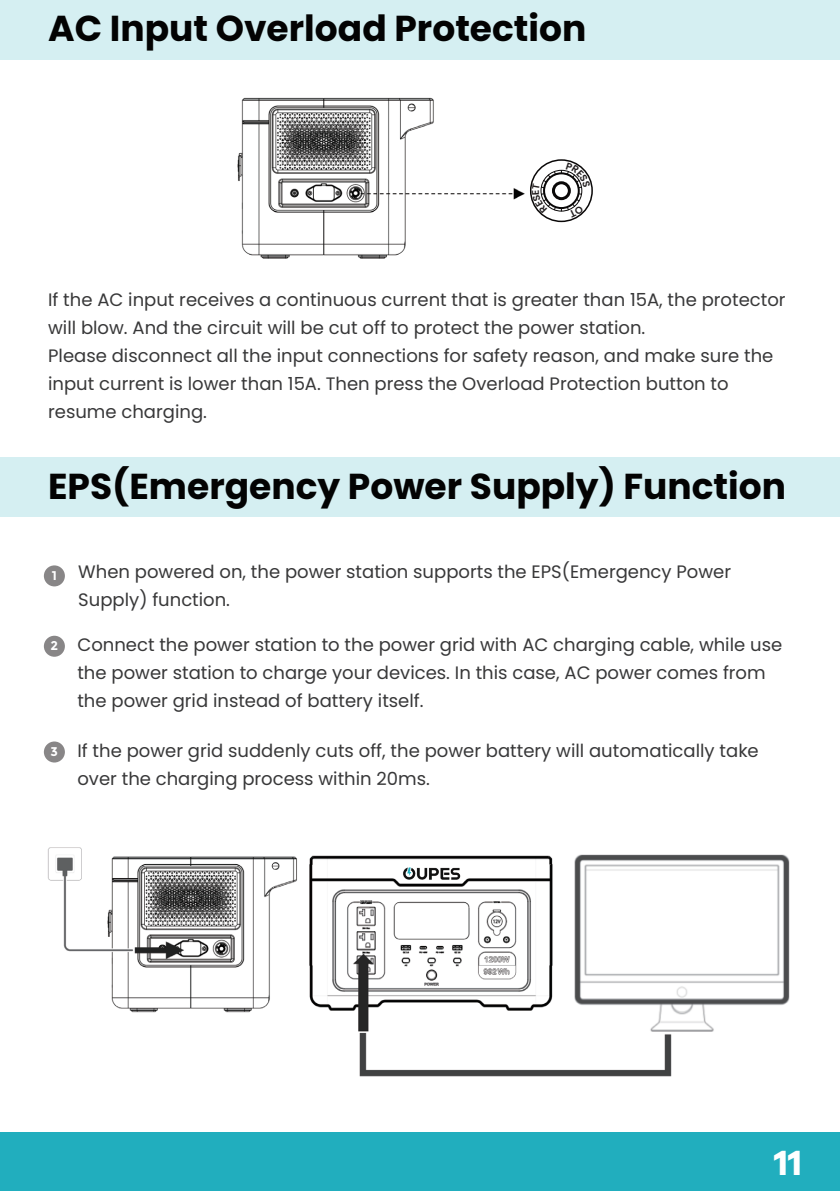
<style>
.page{position:relative;width:840px;height:1191px;background:#fff}
.page>*{position:absolute;margin:0;border:0;box-sizing:border-box;transform-origin:0 0}
.t1{font:700 36px "Poppins";color:#030303}
.t2{font:700 36px "Galano Grotesque DEMO";color:#fff}
.t3{font:18px/28px "Poppins";color:#383839}
.t4{font:700 12.6px "Montserrat";color:#fff}
</style>
<div class="page">
<img style="left:47px;top:847px;width:743px;height:230px">
<img style="left:395px;top:855px;width:69px;height:35px">
<div style="left:0;top:1132px;width:839px;height:59px;background:#21aebe"></div>
<div style="left:0;top:458px;width:839px;height:59px;background:#d5eff2"></div>
<div style="left:0;top:0;width:839px;height:59px;background:#d5eff2"></div>
<div style="left:44px;top:565px;width:21px;height:21px;background:#888687;border-radius:50%"></div>
<div style="left:44px;top:636px;width:21px;height:21px;background:#888687;border-radius:50%"></div>
<div style="left:44px;top:741px;width:21px;height:21px;background:#888687;border-radius:50%"></div>
<img style="left:237px;top:97px;width:288px;height:162px">
<div style="left:529px;top:159px;width:63px;height:63px;border:2px solid #0a0808;border-radius:50%"></div>
<svg style="left:531px;top:162px;width:59px;height:56px"></svg>
<h1 class="t1" style="left:48px;top:7px;width:539px">AC Input Overload Protection</h1>
<p class="t3" style="left:48px;top:286px;width:738px">If the AC input receives a continuous current that is greater than 15A, the protector will blow. And the circuit will be cut off to protect the power station.<br>Please disconnect all the input connections for safety reason, and make sure the input current is lower than 15A. Then press the Overload Protection button to resume charging.</p>
<h1 class="t1" style="left:48px;top:465px;width:739px">EPS(Emergency Power Supply) Function</h1>
<p class="t4" style="left:52px;top:568px;width:7px">1</p>
<p class="t4" style="left:51px;top:638px;width:9px">2</p>
<p class="t4" style="left:51px;top:744px;width:9px">3</p>
<p class="t3" style="left:78px;top:558px;width:654px">When powered on, the power station supports the EPS(Emergency Power<br>Supply) function.</p>
<p class="t3" style="left:77px;top:630px;width:706px">Connect the power station to the power grid with AC charging cable, while use the power station to charge your devices. In this case, AC power comes from the power grid instead of battery itself.</p>
<p class="t3" style="left:77px;top:736px;width:682px">If the power grid suddenly cuts off, the power battery will automatically take over the charging process within 20ms.</p>
<h1 class="t2" style="left:773px;top:1147px;width:30px">11</h1>
</div>
